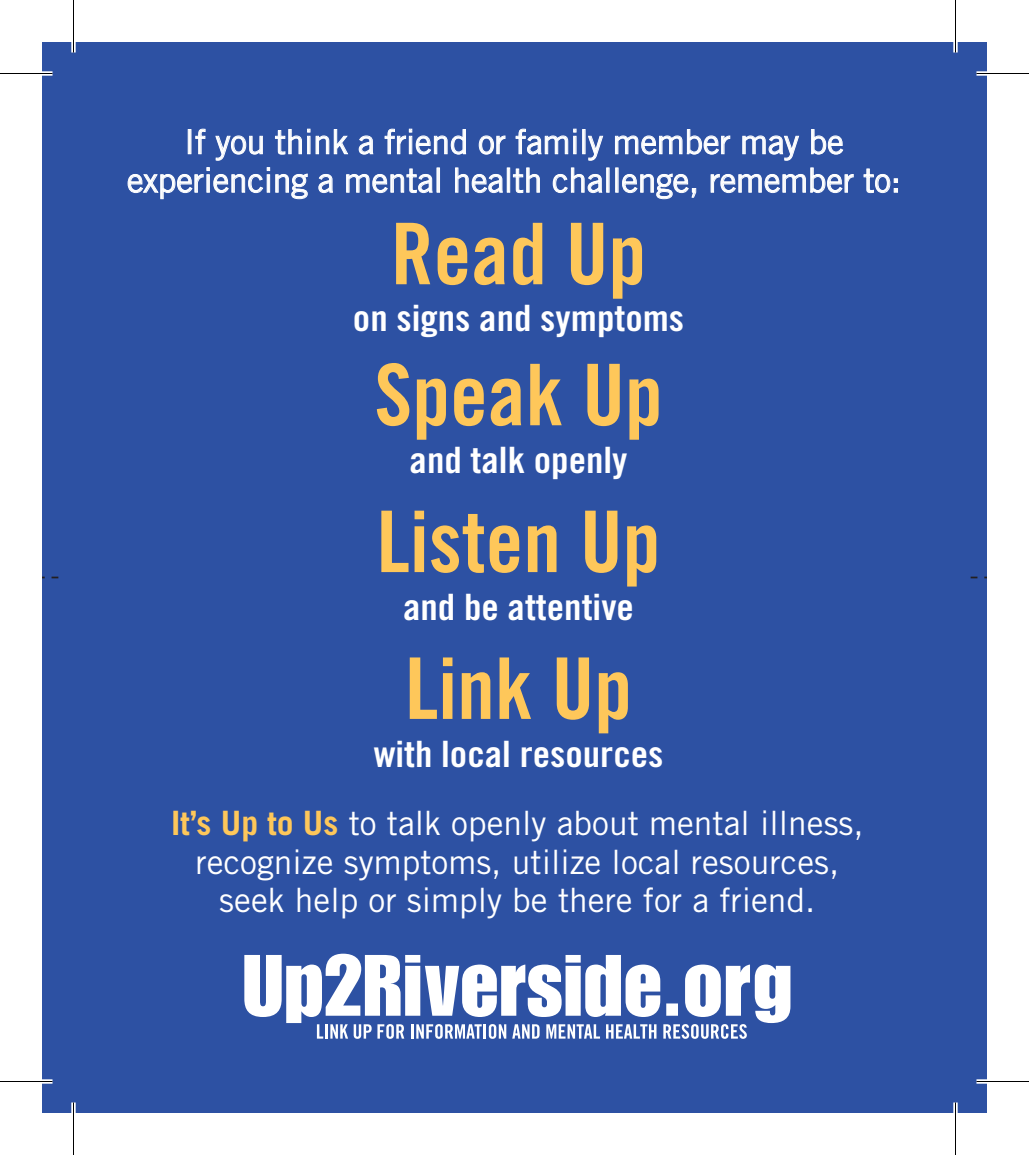
<style>
.page{position:relative;width:1029px;height:1155px;background:#fff}
.page>*{position:absolute;margin:0;border:0;box-sizing:border-box;transform-origin:0 0}
.t1{font:85.05px "Trade Gothic LT Std Bd Cn 20";color:#fec75a}
.t2{font:36.4px "Trade Gothic LT Std Bd Cn 20";color:#fff;scale:1.08 1}
.t3{font:33.6px/38.5px "Trade Gothic LT Std";color:#fff;text-align:center}
.s1{font-weight:700;color:#fec75a}
</style>
<div class="page">
<div style="left:42px;top:42px;width:945px;height:1070px;background:#2d51a3"></div>
<svg style="left:127px;top:128px;width:477px;height:72px"></svg>
<svg style="left:615px;top:129px;width:239px;height:71px"></svg>
<svg style="left:863px;top:168px;width:35px;height:26px"></svg>
<svg style="left:244px;top:954px;width:546px;height:85px"></svg>
<div style="left:0;top:71px;width:52px;height:5px;background:#fff"></div>
<div style="left:976px;top:71px;width:53px;height:5px;background:#fff"></div>
<div style="left:0;top:1079px;width:52px;height:5px;background:#fff"></div>
<div style="left:976px;top:1079px;width:53px;height:5px;background:#fff"></div>
<div style="left:71px;top:0;width:5px;height:52px;background:#fff"></div>
<div style="left:71px;top:1102px;width:5px;height:53px;background:#fff"></div>
<div style="left:953px;top:0;width:5px;height:52px;background:#fff"></div>
<div style="left:953px;top:1102px;width:5px;height:53px;background:#fff"></div>
<hr style="left:0;top:73px;width:52px;height:1px;background:#000">
<hr style="left:976px;top:73px;width:53px;height:1px;background:#000">
<hr style="left:0;top:1081px;width:52px;height:1px;background:#000">
<hr style="left:976px;top:1081px;width:53px;height:1px;background:#000">
<hr style="left:73px;top:0;width:1px;height:52px;background:#000">
<hr style="left:73px;top:1102px;width:1px;height:53px;background:#000">
<hr style="left:955px;top:0;width:1px;height:52px;background:#000">
<hr style="left:955px;top:1102px;width:1px;height:53px;background:#000">
<p class="t3" style="left:127px;top:122px;width:776px">If you think a friend or family member may be experiencing a mental health challenge, remember to:</p>
<h1 class="t1" style="left:391px;top:202px;width:257px">Read Up</h1>
<p class="t2" style="left:353px;top:296px;width:308px">on signs and symptoms</p>
<h1 class="t1" style="left:374px;top:343px;width:290px">Speak Up</h1>
<p class="t2" style="left:410px;top:438px;width:203px">and talk openly</p>
<h1 class="t1" style="left:377px;top:490px;width:285px">Listen Up</h1>
<p class="t2" style="left:403px;top:585px;width:215px">and be attentive</p>
<h1 class="t1" style="left:405px;top:637px;width:228px">Link Up</h1>
<p class="t2" style="left:374px;top:732px;width:270px">with local resources</p>
<p class="t3" style="left:171px;top:804px;width:694px"><span class="s1">It’s Up to Us</span> to talk openly about mental illness, recognize symptoms, utilize local resources, seek help or simply be there for a friend.</p>
</div>
